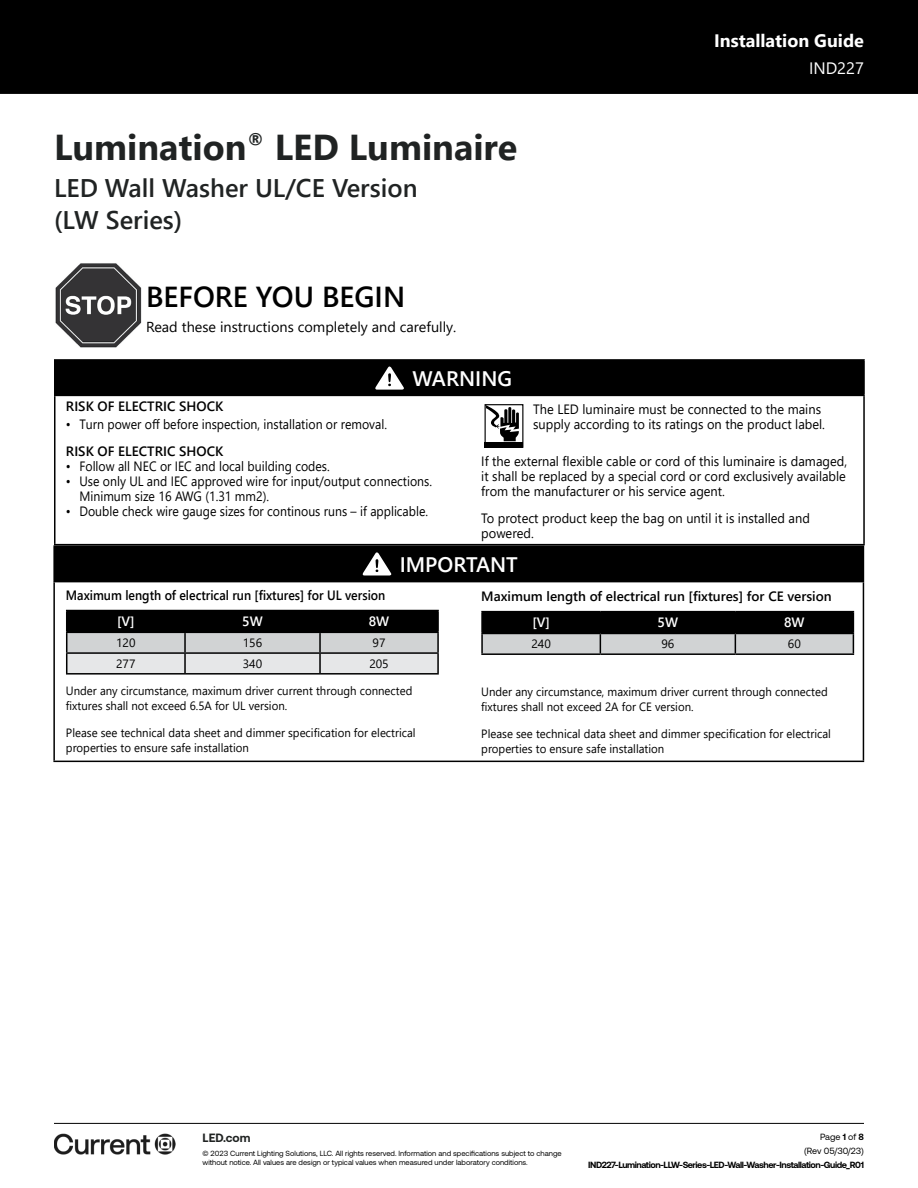
<style>
.page{position:relative;width:918px;height:1188px;background:#fff}
.page>*{position:absolute;margin:0;border:0;box-sizing:border-box;transform-origin:0 0}
.t1{font:700 36px "Segoe UI";color:#202323}
.t2{font:600 28.95px "Segoe UI";color:#000}
.t3{font:600 25.5px/31.5px "Segoe UI";color:#202323}
.t4{font:600 21px "Segoe UI";color:#fff}
.t5{font:700 18px "Segoe UI";color:#fff}
.t6{font:16.5px "Segoe UI";color:#fff}
.t7{font:14.4px "Segoe UI";color:#000}
.t8{font:13.5px/15px "Segoe UI";color:#000;scale:.95 1}
.t9{font:13.5px/15px "Segoe UI";color:#000;scale:.91 1}
.t10{font:600 13.5px "Segoe UI";color:#000}
.t11{font:600 13.5px "Segoe UI";color:#000;scale:.91 1}
.t12{font:600 13.5px "Segoe UI";color:#fff}
.t13{font:12px/15px "Segoe UI";color:#000;scale:.95 1}
.t14{font:12px "Segoe UI";color:#000}
.t15{font:700 12px "Aeonik";color:#202322}
.t16{font:700 9px "Aeonik";letter-spacing:-.05em;color:#000}
.t17{font:9px/14.1px "Aeonik";color:#000;text-align:right}
.t18{font:7.5px/9.8px "Aeonik";color:#000}
.s1{font-weight:700}
</style>
<div class="page">
<div style="left:54px;top:546px;width:809px;height:36px;background:#000"></div>
<hr style="left:53px;top:545px;width:811px;height:2px;background:#000">
<hr style="left:53px;top:547px;width:2px;height:34px;background:#000">
<hr style="left:863px;top:547px;width:1px;height:34px;background:#000">
<hr style="left:53px;top:581px;width:811px;height:1px;background:#000">
<hr style="left:53px;top:582px;width:2px;height:179px;background:#000">
<hr style="left:863px;top:582px;width:1px;height:179px;background:#000">
<hr style="left:53px;top:761px;width:811px;height:1px;background:#000">
<div style="left:0;top:0;width:918px;height:94px;background:#000"></div>
<img style="left:55px;top:263px;width:87px;height:85px">
<div style="left:55px;top:360px;width:809px;height:35px;background:#000"></div>
<hr style="left:54px;top:359px;width:811px;height:2px;background:#000">
<hr style="left:54px;top:361px;width:2px;height:34px;background:#000">
<hr style="left:863px;top:361px;width:2px;height:34px;background:#000">
<hr style="left:54px;top:395px;width:811px;height:1px;background:#000">
<hr style="left:54px;top:396px;width:2px;height:148px;background:#000">
<hr style="left:863px;top:396px;width:2px;height:148px;background:#000">
<hr style="left:54px;top:544px;width:811px;height:1px;background:#000">
<svg style="left:375px;top:366px;width:29px;height:24px"></svg>
<svg style="left:487px;top:406px;width:32px;height:35px"></svg>
<div style="left:485px;top:404px;width:38px;height:44px;border:1px solid #000"></div>
<div style="left:485px;top:442px;width:38px;height:5px;background:#000"></div>
<svg style="left:362px;top:552px;width:30px;height:23px"></svg>
<hr style="left:66px;top:610px;width:119px;height:1px;background:#000">
<hr style="left:185px;top:610px;width:135px;height:1px;background:#000">
<hr style="left:320px;top:610px;width:119px;height:1px;background:#000">
<svg style="left:66px;top:611px;width:373px;height:62px;background:#858687"></svg>
<hr style="left:66px;top:673px;width:119px;height:2px;background:#000">
<hr style="left:185px;top:673px;width:135px;height:2px;background:#000">
<hr style="left:320px;top:673px;width:119px;height:2px;background:#000">
<hr style="left:481px;top:611px;width:119px;height:1px;background:#000">
<hr style="left:600px;top:611px;width:135px;height:1px;background:#000">
<hr style="left:735px;top:611px;width:119px;height:1px;background:#000">
<svg style="left:481px;top:612px;width:373px;height:41px;background:#5e5f5f"></svg>
<hr style="left:481px;top:653px;width:119px;height:2px;background:#000">
<hr style="left:600px;top:653px;width:135px;height:2px;background:#000">
<hr style="left:735px;top:653px;width:119px;height:2px;background:#000">
<hr style="left:54px;top:1123px;width:810px;height:1px;background:#000">
<img style="left:54px;top:1133px;width:122px;height:22px">
<h1 class="t1" style="left:54px;top:113px;width:465px">Lumination<sup>®</sup> LED Luminaire</h1>
<h3 class="t3" style="left:54px;top:171px;width:365px">LED Wall Washer UL/CE Version (LW Series)</h3>
<h3 class="t5" style="left:714px;top:24px;width:151px">Installation Guide</h3>
<h3 class="t6" style="left:809px;top:53px;width:56px">IND227</h3>
<h2 class="t2" style="left:146px;top:269px;width:261px">BEFORE YOU BEGIN</h2>
<p class="t7" style="left:146px;top:314px;width:312px">Read these instructions completely and carefully.</p>
<h3 class="t4" style="left:412px;top:358px;width:101px">WARNING</h3>
<p class="t10" style="left:66px;top:393px;width:159px">RISK OF ELECTRIC SHOCK</p>
<p class="t9" style="left:66px;top:415px;width:354px">• Turn power off before inspection, installation or removal.</p>
<p class="t10" style="left:66px;top:438px;width:159px">RISK OF ELECTRIC SHOCK</p>
<p class="t9" style="left:66px;top:457px;width:291px">• Follow all NEC or IEC and local building codes.</p>
<p class="t9" style="left:79px;top:472px;width:389px;text-indent:-14px">• Use only UL and IEC approved wire for input/output connections.<br>Minimum size 16 AWG (1.31 mm2).</p>
<p class="t9" style="left:66px;top:502px;width:400px">• Double check wire gauge sizes for continous runs – if applicable.</p>
<p class="t8" style="left:533px;top:401px;width:309px">The LED luminaire must be connected to the mains supply according to its ratings on the product label.</p>
<p class="t8" style="left:481px;top:453px;width:387px;text-align:justify">If the external flexible cable or cord of this luminaire is damaged, it shall be replaced by a special cord or cord exclusively available from the manufacturer or his service agent.</p>
<p class="t8" style="left:481px;top:510px;width:347px">To protect product keep the bag on until it is installed and powered.</p>
<p class="t11" style="left:66px;top:582px;width:353px">Maximum length of electrical run [fixtures] for UL version</p>
<p class="t12" style="left:117px;top:609px;width:19px">[V]</p>
<p class="t12" style="left:242px;top:609px;width:22px">5W</p>
<p class="t12" style="left:369px;top:609px;width:22px">8W</p>
<p class="t14" style="left:116px;top:631px;width:21px">120</p>
<p class="t14" style="left:243px;top:631px;width:21px">156</p>
<p class="t14" style="left:373px;top:631px;width:14px">97</p>
<p class="t14" style="left:116px;top:652px;width:21px">277</p>
<p class="t14" style="left:243px;top:652px;width:21px">340</p>
<p class="t14" style="left:369px;top:652px;width:21px">205</p>
<h3 class="t4" style="left:400px;top:545px;width:120px">IMPORTANT</h3>
<p class="t10" style="left:481px;top:583px;width:352px">Maximum length of electrical run [fixtures] for CE version</p>
<p class="t12" style="left:532px;top:610px;width:19px">[V]</p>
<p class="t12" style="left:658px;top:610px;width:22px">5W</p>
<p class="t12" style="left:784px;top:610px;width:22px">8W</p>
<p class="t14" style="left:532px;top:633px;width:21px">240</p>
<p class="t14" style="left:661px;top:633px;width:14px">96</p>
<p class="t14" style="left:788px;top:633px;width:14px">60</p>
<p class="t13" style="left:66px;top:682px;width:366px">Under any circumstance, maximum driver current through connected fixtures shall not exceed 6.5A for UL version.</p>
<p class="t13" style="left:66px;top:724px;width:370px">Please see technical data sheet and dimmer specification for electrical properties to ensure safe installation</p>
<p class="t13" style="left:481px;top:683px;width:366px">Under any circumstance, maximum driver current through connected fixtures shall not exceed 2A for CE version.</p>
<p class="t13" style="left:481px;top:725px;width:370px">Please see technical data sheet and dimmer specification for electrical properties to ensure safe installation</p>
<p class="t15" style="left:203px;top:1131px;width:49px">LED.com</p>
<p class="t18" style="left:203px;top:1148px;width:361px">© 2023 Current Lighting Solutions, LLC. All rights reserved. Information and specifications subject to change without notice. All values are design or typical values when measured under laboratory conditions.</p>
<p class="t17" style="left:804px;top:1130px;width:61px">Page <span class="s1">1</span> of <span class="s1">8 </span>(Rev 05/30/23)</p>
<p class="t16" style="left:588px;top:1160px;width:277px">IND227-Lumination-LLW-Series-LED-Wall-Washer-Installation-Guide_R01</p>
</div>
